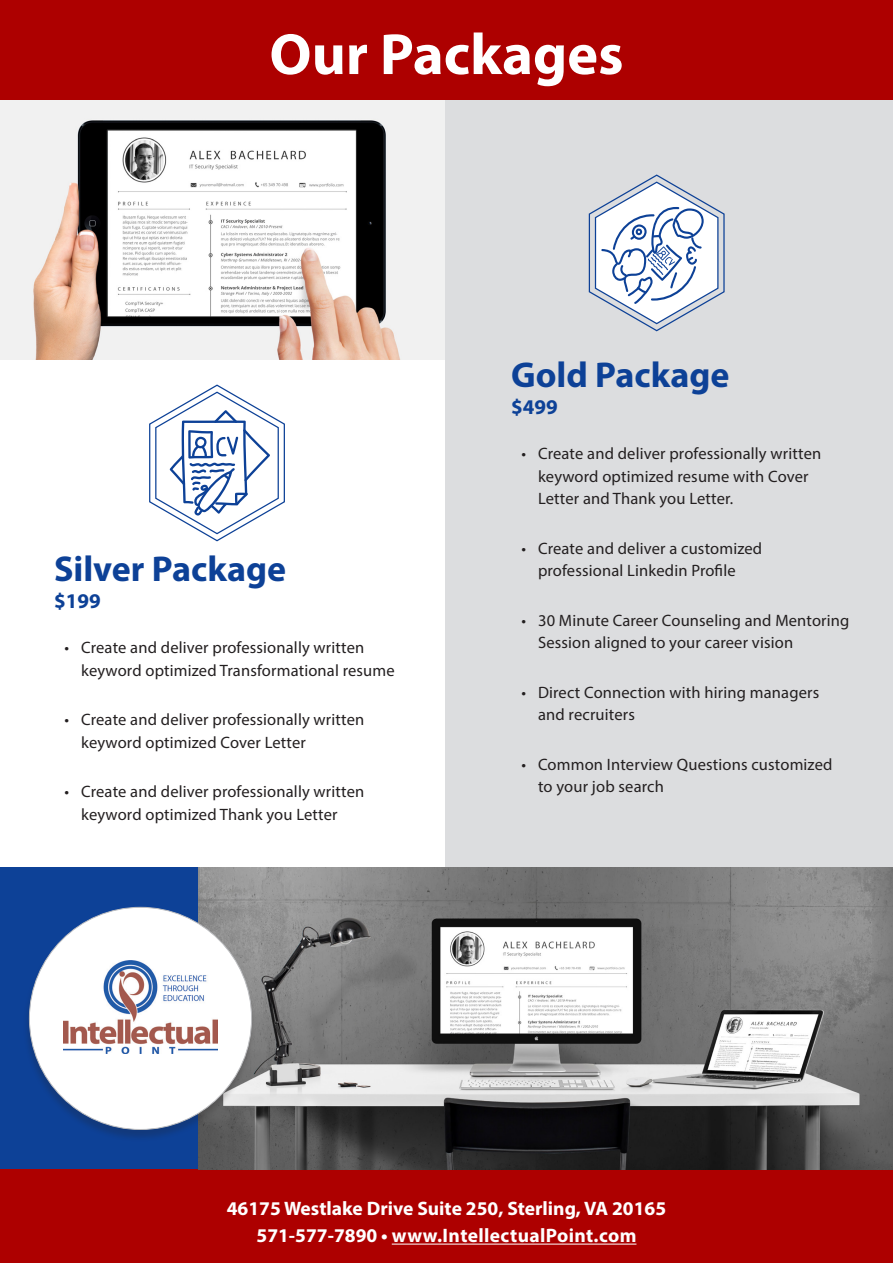
<style>
.page{position:relative;width:893px;height:1263px;background:#fff}
.page>*{position:absolute;margin:0;border:0;box-sizing:border-box;transform-origin:0 0}
.T4{font:700 58.5px "Myriad Pro";color:#fff}
.t1{font:700 36px "Myriad Pro";color:#0d4197}
.t2{font:700 21px "Myriad Pro";color:#0d4197}
.t3{font:700 19.5px/27px "Myriad Pro";color:#fff;text-align:center}
.t4{font:16.5px/22.5px "Myriad Pro";letter-spacing:.01em;color:#231f20}
</style>
<div class="page">
<img style="left:0;top:100px;width:446px;height:260px">
<div style="left:446px;top:80px;width:447px;height:788px;background:#dcdddf"></div>
<div style="left:0;top:0;width:893px;height:100px;background:#ad0000"></div>
<svg style="left:149px;top:384px;width:136px;height:158px"></svg>
<svg style="left:588px;top:174px;width:137px;height:158px"></svg>
<div style="left:0;top:868px;width:209px;height:301px;background:#0d4197"></div>
<div style="left:0;top:1169px;width:893px;height:94px;background:#ad0000"></div>
<hr style="left:392px;top:1243px;width:244px;height:1px;background:#fff">
<img style="left:198px;top:868px;width:695px;height:301px">
<div style="left:22px;top:908px;width:235px;height:234px;background:#231f20;opacity:.22"></div>
<div style="left:29px;top:907px;width:223px;height:222px;background:#fff;border-radius:50%"></div>
<img style="left:64px;top:961px;width:153px;height:93px">
<p class="T4" style="left:269px;top:16px;width:355px">Our Packages</p>
<p class="t1" style="left:54px;top:545px;width:233px">Silver Package</p>
<p class="t2" style="left:54px;top:587px;width:48px">$199</p>
<p class="t4" style="left:81px;top:636px;width:315px;text-indent:-16px">• Create and deliver professionally written keyword optimized Transformational resume</p>
<p class="t4" style="left:81px;top:708px;width:285px;text-indent:-16px">• Create and deliver professionally written keyword optimized Cover Letter</p>
<p class="t4" style="left:81px;top:780px;width:285px;text-indent:-16px">• Create and deliver professionally written keyword optimized Thank you Letter</p>
<p class="t1" style="left:511px;top:352px;width:220px">Gold Package</p>
<p class="t2" style="left:511px;top:393px;width:48px">$499</p>
<p class="t4" style="left:538px;top:442px;width:285px;text-indent:-16px">• Create and deliver professionally written keyword optimized resume with Cover<br>Letter and Thank you Letter.</p>
<p class="t4" style="left:538px;top:537px;width:226px;text-indent:-16px">• Create and deliver a customized professional Linkedin Profile</p>
<p class="t4" style="left:538px;top:609px;width:313px;text-indent:-16px">• 30 Minute Career Counseling and Mentoring<br>Session aligned to your career vision</p>
<p class="t4" style="left:538px;top:681px;width:283px;text-indent:-16px">• Direct Connection with hiring managers and recruiters</p>
<p class="t4" style="left:538px;top:753px;width:296px;text-indent:-16px">• Common Interview Questions customized to your job search</p>
<p class="t3" style="left:227px;top:1194px;width:441px">46175 Westlake Drive Suite 250, Sterling, VA 20165<br>571-577-7890 • www.IntellectualPoint.com</p>
</div>
